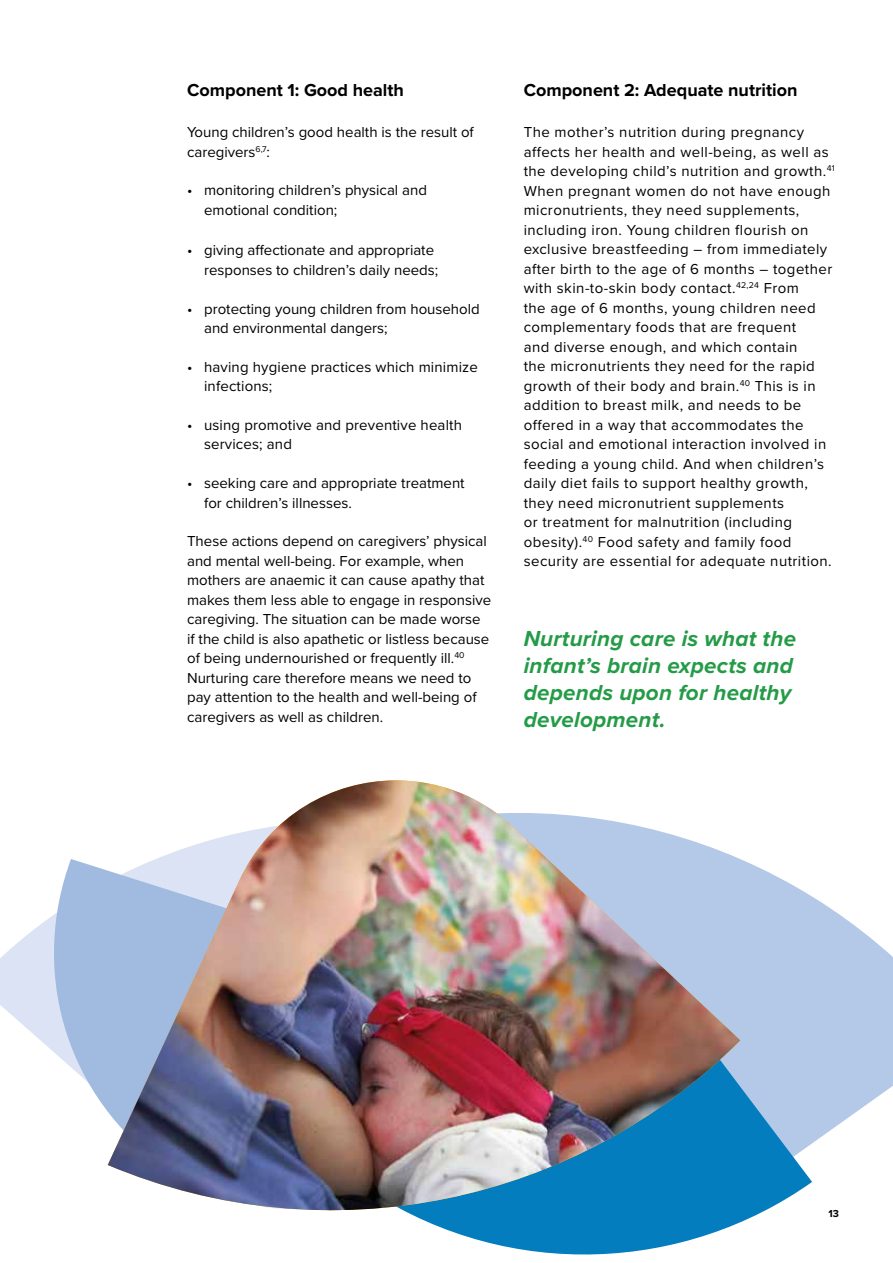
<style>
.page{position:relative;width:893px;height:1263px;background:#fff}
.page>*{position:absolute;margin:0;border:0;box-sizing:border-box;transform-origin:0 0}
.t1{font:italic 700 22.5px/27px "Proxima Nova";letter-spacing:.01em;color:#249b47}
.t2{font:700 18px "Proxima Nova";color:#000}
.t3{font:15px/19.5px "Proxima Nova";letter-spacing:.03em;color:#000}
.t4{font:15px/19.5px "Proxima Nova";color:#000}
.t5{font:15px/19.5px "Proxima Nova";letter-spacing:.01em;color:#000}
.t6{font:700 10.5px "Proxima Nova";color:#000}
</style>
<div class="page">
<svg style="left:0;top:932px;width:108px;height:233px"></svg>
<svg style="left:31px;top:859px;width:77px;height:302px"></svg>
<svg style="left:740px;top:859px;width:153px;height:285px;fill:#b4c8e7"></svg>
<svg style="left:740px;top:948px;width:72px;height:275px;background:#8bb8dd"></svg>
<svg style="left:319px;top:1210px;width:421px;height:45px;fill:#037dbd"></svg>
<img style="left:108px;top:780px;width:632px;height:430px">
<p class="t2" style="left:187px;top:77px;width:218px">Component 1: Good health</p>
<p class="t4" style="left:187px;top:122px;width:288px">Young children’s good health is the result of caregivers<sup>6,7</sup>:</p>
<p class="t4" style="left:204px;top:180px;width:224px;text-indent:-17px">• monitoring children’s physical and emotional condition;</p>
<p class="t4" style="left:187px;top:240px;width:253px;text-align:right">• giving affectionate and appropriate responses to children’s daily needs;</p>
<p class="t4" style="left:204px;top:298px;width:277px;text-indent:-17px">• protecting young children from household and environmental dangers;</p>
<p class="t5" style="left:204px;top:356px;width:275px;text-indent:-17px">• having hygiene practices which minimize infections;</p>
<p class="t5" style="left:204px;top:414px;width:259px;text-indent:-17px">• using promotive and preventive health services; and</p>
<p class="t4" style="left:204px;top:473px;width:262px;text-indent:-17px">• seeking care and appropriate treatment for children’s illnesses.</p>
<p class="t4" style="left:187px;top:531px;width:306px">These actions depend on caregivers’ physical and mental well-being. For example, when mothers are anaemic it can cause apathy that makes them less able to engage in responsive caregiving. The situation can be made worse if the child is also apathetic or listless because of being undernourished or frequently ill.<sup>40<br></sup>Nurturing care therefore means we need to pay attention to the health and well-being of caregivers as well as children.</p>
<p class="t2" style="left:524px;top:77px;width:275px">Component 2: Adequate nutrition</p>
<p class="t3" style="left:524px;top:122px;width:313px">The mother’s nutrition during pregnancy affects her health and well-being, as well as the developing child’s nutrition and growth.<sup>41<br></sup>When pregnant women do not have enough micronutrients, they need supplements, including iron. Young children flourish on exclusive breastfeeding – from immediately after birth to the age of 6 months – together with skin-to-skin body contact.<sup>42,24</sup> From<br>the age of 6 months, young children need complementary foods that are frequent<br>and diverse enough, and which contain<br>the micronutrients they need for the rapid growth of their body and brain.<sup>40</sup> This is in addition to breast milk, and needs to be offered in a way that accommodates the social and emotional interaction involved in feeding a young child. And when children’s daily diet fails to support healthy growth, they need micronutrient supplements<br>or treatment for malnutrition (including obesity).<sup>40</sup> Food safety and family food security are essential for adequate nutrition.</p>
<h1 class="t1" style="left:524px;top:625px;width:274px">Nurturing care is what the infant’s brain expects and depends upon for healthy development.</h1>
<p class="t6" style="left:828px;top:1206px;width:12px">13</p>
</div>
